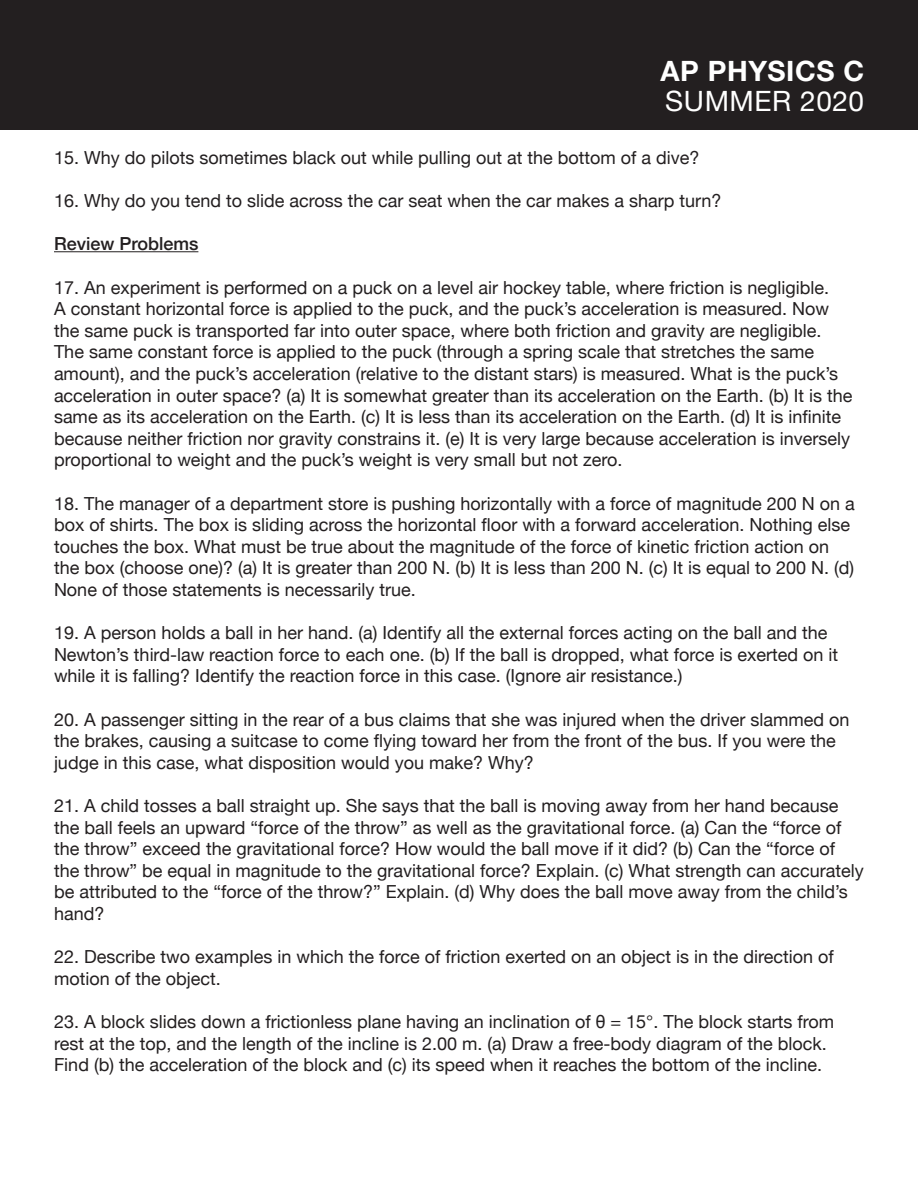
<style>
.page{position:relative;width:918px;height:1188px;background:#fff}
.page>*{position:absolute;margin:0;border:0;box-sizing:border-box;transform-origin:0 0}
.t1{font:700 27.9px "Helvetica Neue";letter-spacing:.02em;color:#fff}
.t2{font:27.9px "Helvetica Neue";letter-spacing:.02em;color:#fff}
.t3{font:18px/21.6px "Helvetica Neue";color:#231f20}
.t4{font:500 18px "Helvetica Neue";color:#231f20}
</style>
<div class="page">
<div style="left:0;top:0;width:918px;height:130px;background:#231f20"></div>
<hr style="left:54px;top:251px;width:144px;height:1px;background:#231f20">
<p class="t1" style="left:661px;top:49px;width:205px">AP PHYSICS C</p>
<p class="t2" style="left:665px;top:81px;width:200px">SUMMER 2020</p>
<p class="t3" style="left:54px;top:148px;width:647px">15. Why do pilots sometimes black out while pulling out at the bottom of a dive?</p>
<p class="t3" style="left:54px;top:191px;width:669px">16. Why do you tend to slide across the car seat when the car makes a sharp turn?</p>
<p class="t4" style="left:54px;top:230px;width:146px">Review Problems</p>
<p class="t3" style="left:54px;top:277px;width:800px">17. An experiment is performed on a puck on a level air hockey table, where friction is negligible.<br>A constant horizontal force is applied to the puck, and the puck’s acceleration is measured. Now the same puck is transported far into outer space, where both friction and gravity are negligible.<br>The same constant force is applied to the puck (through a spring scale that stretches the same amount), and the puck’s acceleration (relative to the distant stars) is measured. What is the puck’s acceleration in outer space? (a) It is somewhat greater than its acceleration on the Earth. (b) It is the same as its acceleration on the Earth. (c) It is less than its acceleration on the Earth. (d) It is infinite because neither friction nor gravity constrains it. (e) It is very large because acceleration is inversely proportional to weight and the puck’s weight is very small but not zero.</p>
<p class="t3" style="left:54px;top:493px;width:802px">18. The manager of a department store is pushing horizontally with a force of magnitude 200 N on a box of shirts. The box is sliding across the horizontal floor with a forward acceleration. Nothing else touches the box. What must be true about the magnitude of the force of kinetic friction action on the box (choose one)? (a) It is greater than 200 N. (b) It is less than 200 N. (c) It is equal to 200 N. (d)<br>None of those statements is necessarily true.</p>
<p class="t3" style="left:54px;top:623px;width:786px">19. A person holds a ball in her hand. (a) Identify all the external forces acting on the ball and the<br>Newton’s third-law reaction force to each one. (b) If the ball is dropped, what force is exerted on it while it is falling? Identify the reaction force in this case. (Ignore air resistance.)</p>
<p class="t3" style="left:54px;top:709px;width:797px">20. A passenger sitting in the rear of a bus claims that she was injured when the driver slammed on the brakes, causing a suitcase to come flying toward her from the front of the bus. If you were the judge in this case, what disposition would you make? Why?</p>
<p class="t3" style="left:54px;top:796px;width:811px">21. A child tosses a ball straight up. She says that the ball is moving away from her hand because the ball feels an upward “force of the throw” as well as the gravitational force. (a) Can the “force of the throw” exceed the gravitational force? How would the ball move if it did? (b) Can the “force of the throw” be equal in magnitude to the gravitational force? Explain. (c) What strength can accurately be attributed to the “force of the throw?” Explain. (d) Why does the ball move away from the child’s hand?</p>
<p class="t3" style="left:54px;top:947px;width:781px">22. Describe two examples in which the force of friction exerted on an object is in the direction of motion of the object.</p>
<p class="t3" style="left:54px;top:1012px;width:782px">23. A block slides down a frictionless plane having an inclination of θ = 15°. The block starts from rest at the top, and the length of the incline is 2.00 m. (a) Draw a free-body diagram of the block.<br>Find (b) the acceleration of the block and (c) its speed when it reaches the bottom of the incline.</p>
</div>
